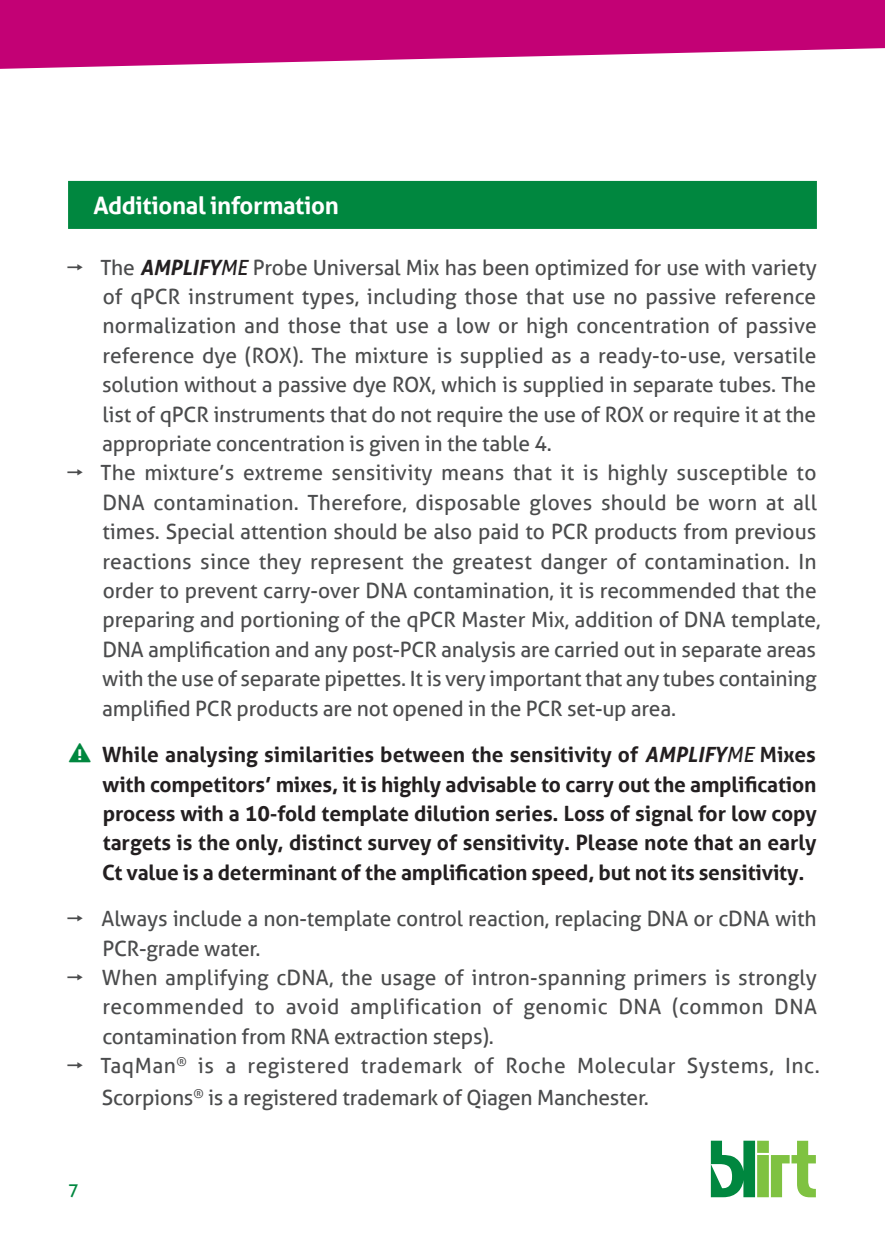
<style>
.page{position:relative;width:885px;height:1242px;background:#fff}
.page>*{position:absolute;margin:0;border:0;box-sizing:border-box;transform-origin:0 0}
.t1{font:700 24px "Aller";letter-spacing:-.015em;color:#fff}
.t2{font:21px/29.4px "Aller";letter-spacing:-.005em;color:#4b4c4d}
.t3{font:700 21px/29.4px "Aller";letter-spacing:-.01em;color:#231f20;text-align:justify}
.t4{font:18px "Aller";color:#00873f}
.s1{font-weight:700;font-style:italic;color:#231f20}
.s2{font-style:italic;color:#231f20}
.s3{font-family:"Entypo";font-weight:400;font-size:45px;color:#00873f}
.s4{font-style:italic}
.s5{font-weight:400;font-style:italic}
</style>
<div class="page">
<svg style="left:710px;top:1140px;width:45px;height:57px"></svg>
<div style="left:757px;top:1140px;width:11px;height:13px;background:#7fc241"></div>
<div style="left:757px;top:1155px;width:11px;height:42px;background:#7fc241"></div>
<svg style="left:770px;top:1140px;width:45px;height:57px"></svg>
<svg style="left:0;top:0;width:884px;height:69px;background:#cc2789"></svg>
<div style="left:68px;top:181px;width:748px;height:48px;background:#00873f"></div>
<p class="t1" style="left:93px;top:190px;width:247px">Additional information</p>
<p class="t2" style="left:100px;top:252px;width:717px;text-align:justify">The <span class="s1">AMPLIFY</span><span class="s2">ME</span> Probe Universal Mix has been optimized for use with variety of qPCR instrument types, including those that use no passive reference normalization and those that use a low or high concentration of passive reference dye (ROX). The mixture is supplied as a ready-to-use, versatile solution without a passive dye ROX, which is supplied in separate tubes. The list of qPCR instruments that do not require the use of ROX or require it at the appropriate concentration is given in the table 4.</p>
<p class="t2" style="left:100px;top:458px;width:721px">The mixture’s extreme sensitivity means that it is highly susceptible to DNA contamination. Therefore, disposable gloves should be worn at all times. Special attention should be also paid to PCR products from previous reactions since they represent the greatest danger of contamination. In order to prevent carry-over DNA contamination, it is recommended that the preparing and portioning of the qPCR Master Mix, addition of DNA template, DNA amplification and any post-PCR analysis are carried out in separate areas with the use of separate pipettes. It is very important that any tubes containing amplified PCR products are not opened in the PCR set-up area.</p>
<p class="t3" style="left:102px;top:740px;width:716px;text-indent:-35px"><span class="s3">c</span> While analysing similarities between the sensitivity of <span class="s4">AMPLIFY</span><span class="s5">ME</span> Mixes with competitors’ mixes, it is highly advisable to carry out the amplification process with a 10-fold template dilution series. Loss of signal for low copy targets is the only, distinct survey of sensitivity. Please note that an early Ct value is a determinant of the amplification speed, but not its sensitivity.</p>
<p class="t2" style="left:102px;top:904px;width:716px">Always include a non-template control reaction, replacing DNA or cDNA with<br>PCR-grade water.</p>
<p class="t2" style="left:102px;top:962px;width:716px;text-align:justify">When amplifying cDNA, the usage of intron-spanning primers is strongly recommended to avoid amplification of genomic DNA (common DNA contamination from RNA extraction steps).</p>
<p class="t2" style="left:100px;top:1050px;width:720px;line-height:31.5px">TaqMan<sup>®</sup> is a registered trademark of Roche Molecular Systems, Inc.<br>Scorpions<sup>®</sup> is a registered trademark of Qiagen Manchester.</p>
<p class="t4" style="left:68px;top:1180px;width:12px">7</p>
</div>
